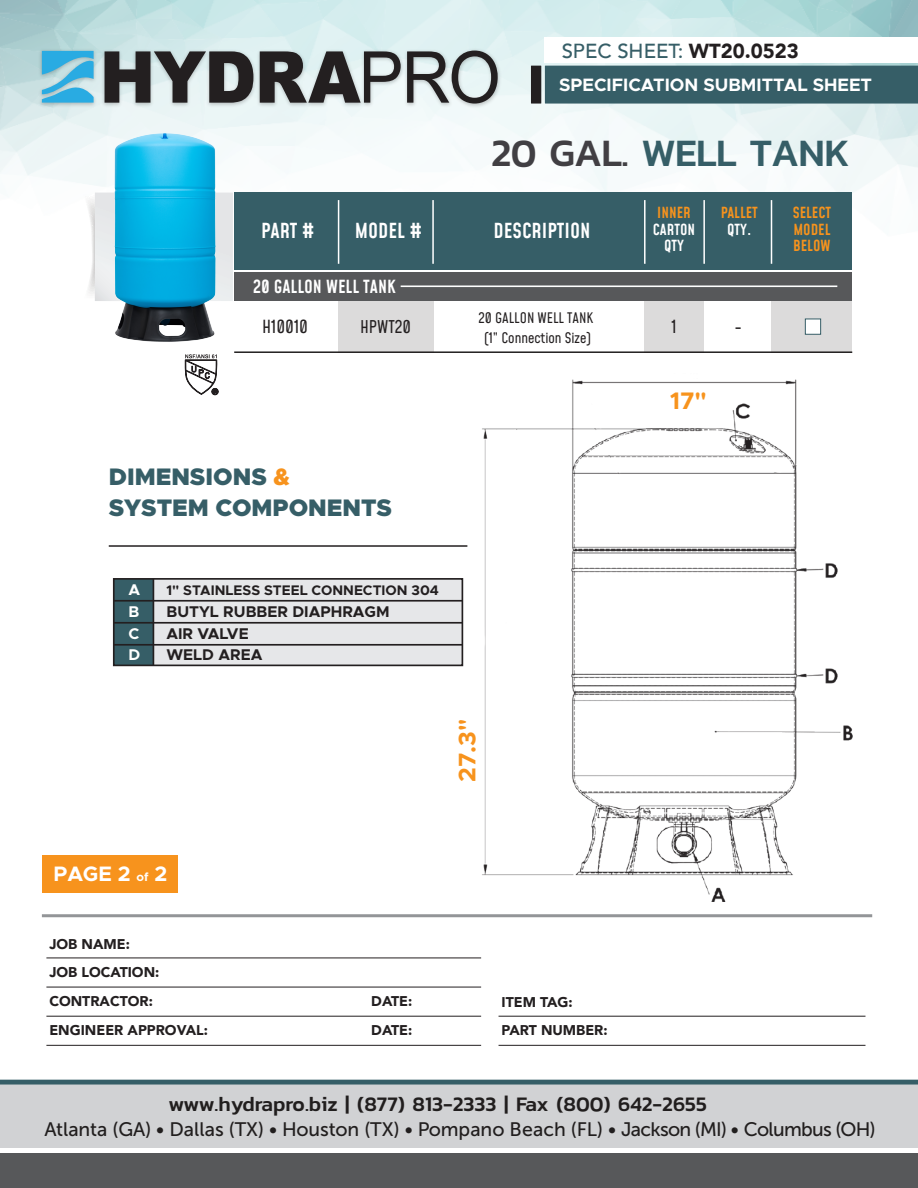
<style>
.page{position:relative;width:918px;height:1188px;background:#fff}
.page>*{position:absolute;margin:0;border:0;box-sizing:border-box;transform-origin:0 0}
.t1{font:500 39.45px "Kanit";letter-spacing:-.02em;color:#365e67}
.t2{font:900 24px/30.9px "Metropolis";color:#365e67}
.t3{font:700 24px "Metropolis";color:#f7931d}
.t4{font:500 21px "Kanit";color:#211e1e}
.t5{font:700 21px "Metropolis";color:#fff}
.t6{font:500 20.25px "Mohave";color:#fff}
.t7{font:500 20.25px "Avenir";color:#365e67}
.t8{font:19.5px "Museo Sans 500";letter-spacing:-.005em;color:#211e1e}
.t9{font:700 18px "Metropolis";color:#fff}
.t10{font:500 17.7px "Mohave";color:#fff}
.t11{font:17.7px "Mohave";color:#231f20}
.t12{font:17.25px "Mohave";color:#231f20}
.t13{font:700 15.6px/21.6px "Metropolis";color:#231f20}
.t14{font:700 15.6px/21.8px "Metropolis";color:#fff;text-align:justify}
.t15{font:500 15px/16.5px "Mohave";color:#f7931d;text-align:justify}
.t16{font:500 15px/16.5px "Mohave";color:#fff;text-align:center}
.t17{font:14.25px/19.8px "Mohave";color:#231f20;text-align:center}
.t18{font:900 14.1px/28.8px "Avenir";color:#231f20}
.t19{font:700 13.95px "Metropolis";color:#231f20}
.s1{font-weight:900;color:#231f20}
.s2{color:#413f43}
.s3{color:#f7931d}
.s4{font-size:12px}
</style>
<div class="page">
<img style="left:0;top:0;width:918px;height:330px">
<div style="left:0;top:1084px;width:918px;height:64px;background:#d1d2d4"></div>
<div style="left:0;top:1154px;width:918px;height:34px;background:#57585a"></div>
<hr style="left:0;top:1080px;width:918px;height:4px;background:#365e67">
<div style="left:545px;top:37px;width:373px;height:26px;background:#fff"></div>
<img style="left:36px;top:46px;width:467px;height:65px">
<svg style="left:42px;top:51px;width:52px;height:52px;background:#60bbde"></svg>
<svg style="left:105px;top:51px;width:148px;height:52px;background:#6d7172"></svg>
<svg style="left:260px;top:51px;width:141px;height:52px;background:#797c7d"></svg>
<svg style="left:407px;top:51px;width:91px;height:53px;background:#9aa0a1"></svg>
<div style="left:545px;top:66px;width:373px;height:38px;background:#365e67"></div>
<div style="left:531px;top:66px;width:10px;height:38px;background:#231f20"></div>
<hr style="left:499px;top:1016px;width:367px;height:1px;background:#231f20">
<hr style="left:499px;top:1045px;width:367px;height:1px;background:#231f20">
<hr style="left:46px;top:958px;width:435px;height:1px;background:#231f20">
<hr style="left:46px;top:987px;width:435px;height:1px;background:#231f20">
<hr style="left:46px;top:1016px;width:435px;height:1px;background:#231f20">
<hr style="left:46px;top:1045px;width:435px;height:1px;background:#231f20">
<hr style="left:42px;top:914px;width:830px;height:3px;background:#939598">
<div style="left:234px;top:193px;width:618px;height:77px;background:#365e67"></div>
<hr style="left:338px;top:200px;width:1px;height:64px;background:#fff">
<hr style="left:432px;top:200px;width:2px;height:64px;background:#fff">
<hr style="left:644px;top:200px;width:2px;height:64px;background:#fff">
<hr style="left:703px;top:200px;width:2px;height:64px;background:#fff">
<hr style="left:771px;top:200px;width:1px;height:64px;background:#fff">
<div style="left:645px;top:301px;width:59px;height:51px;background:#dcdbdb"></div>
<div style="left:772px;top:301px;width:80px;height:51px;background:#dcdbdb"></div>
<div style="left:234px;top:286px;width:104px;height:45px;background:#fff"></div>
<div style="left:338px;top:301px;width:95px;height:51px;background:#dcdbdb"></div>
<div style="left:234px;top:273px;width:618px;height:28px;background:#57585a"></div>
<hr style="left:401px;top:285px;width:436px;height:2px;background:#fff">
<hr style="left:234px;top:351px;width:618px;height:2px;background:#211e1e">
<div style="left:805px;top:319px;width:16px;height:16px;background:#fff;border:1px solid #365e67"></div>
<img style="left:81px;top:118px;width:166px;height:224px">
<hr style="left:109px;top:545px;width:358px;height:2px;background:#231f20">
<img style="left:482px;top:379px;width:370px;height:522px">
<div style="left:43px;top:855px;width:135px;height:38px;background:#f7931d"></div>
<div style="left:153px;top:579px;width:309px;height:86px;background:#e6e7e9"></div>
<div style="left:114px;top:579px;width:39px;height:86px;background:#365e67"></div>
<div style="left:113px;top:578px;width:350px;height:88px;border:2px solid #231f20"></div>
<hr style="left:114px;top:600px;width:348px;height:2px;background:#231f20">
<hr style="left:114px;top:622px;width:348px;height:2px;background:#231f20">
<hr style="left:114px;top:644px;width:348px;height:2px;background:#231f20">
<hr style="left:153px;top:579px;width:1px;height:86px;background:#231f20">
<svg style="left:185px;top:354px;width:33px;height:41px"></svg>
<h3 class="t7" style="left:562px;top:33px;width:239px">SPEC SHEET: <span class="s1">WT20.0523</span></h3>
<p class="t9" style="left:559px;top:73px;width:314px">SPECIFICATION SUBMITTAL SHEET</p>
<h3 class="t6" style="left:261px;top:218px;width:55px">PART #</h3>
<h3 class="t6" style="left:355px;top:218px;width:69px">MODEL #</h3>
<h1 class="t1" style="left:491px;top:124px;width:360px"><span class="s2">20 GAL.</span> WELL TANK</h1>
<h3 class="t6" style="left:494px;top:218px;width:98px">DESCRIPTION</h3>
<p class="t15" style="left:657px;top:206px;width:35px">INNER</p>
<p class="t16" style="left:653px;top:222px;width:44px">CARTON<br>QTY</p>
<p class="t15" style="left:721px;top:206px;width:39px">PALLET</p>
<p class="t16" style="left:727px;top:222px;width:26px">QTY.</p>
<p class="t15" style="left:793px;top:206px;width:40px">SELECT MODEL BELOW</p>
<p class="t10" style="left:253px;top:276px;width:144px">20 GALLON WELL TANK</p>
<p class="t11" style="left:262px;top:316px;width:47px">H10010</p>
<p class="t12" style="left:360px;top:316px;width:53px">HPWT20</p>
<p class="t11" style="left:671px;top:316px;width:7px">1</p>
<p class="t11" style="left:734px;top:316px;width:9px">-</p>
<p class="t17" style="left:479px;top:309px;width:117px">20 GALLON WELL TANK (1” Connection Size)</p>
<h2 class="t2" style="left:109px;top:462px;width:285px">DIMENSIONS <span class="s3">&amp;<br></span>SYSTEM COMPONENTS</h2>
<p class="t14" style="left:129px;top:578px;width:13px">A B C D</p>
<p class="t19" style="left:166px;top:581px;width:274px">1" STAINLESS STEEL CONNECTION 304</p>
<p class="t13" style="left:166px;top:600px;width:225px">BUTYL RUBBER DIAPHRAGM<br>AIR VALVE<br>WELD AREA</p>
<h2 class="t3" style="left:452px;top:782px;width:65px;rotate:-90deg">27.3"</h2>
<h3 class="t5" style="left:54px;top:860px;width:115px">PAGE 2 <span class="s4">of</span> 2</h3>
<p class="t18" style="left:49px;top:929px;width:160px">JOB NAME:<br>JOB LOCATION:<br>CONTRACTOR:<br>ENGINEER APPROVAL:</p>
<p class="t18" style="left:371px;top:987px;width:43px">DATE:<br>DATE:</p>
<p class="t18" style="left:502px;top:987px;width:108px">ITEM TAG:<br>PART NUMBER:</p>
<h2 class="t3" style="left:670px;top:385px;width:38px">17"</h2>
<h3 class="t4" style="left:168px;top:1088px;width:540px">www.hydrapro.biz | (877) 813-2333 | Fax (800) 642-2655</h3>
<h3 class="t8" style="left:45px;top:1119px;width:833px">Atlanta (GA) • Dallas (TX) • Houston (TX) • Pompano Beach (FL) • Jackson (MI) • Columbus (OH)</h3>
</div>
